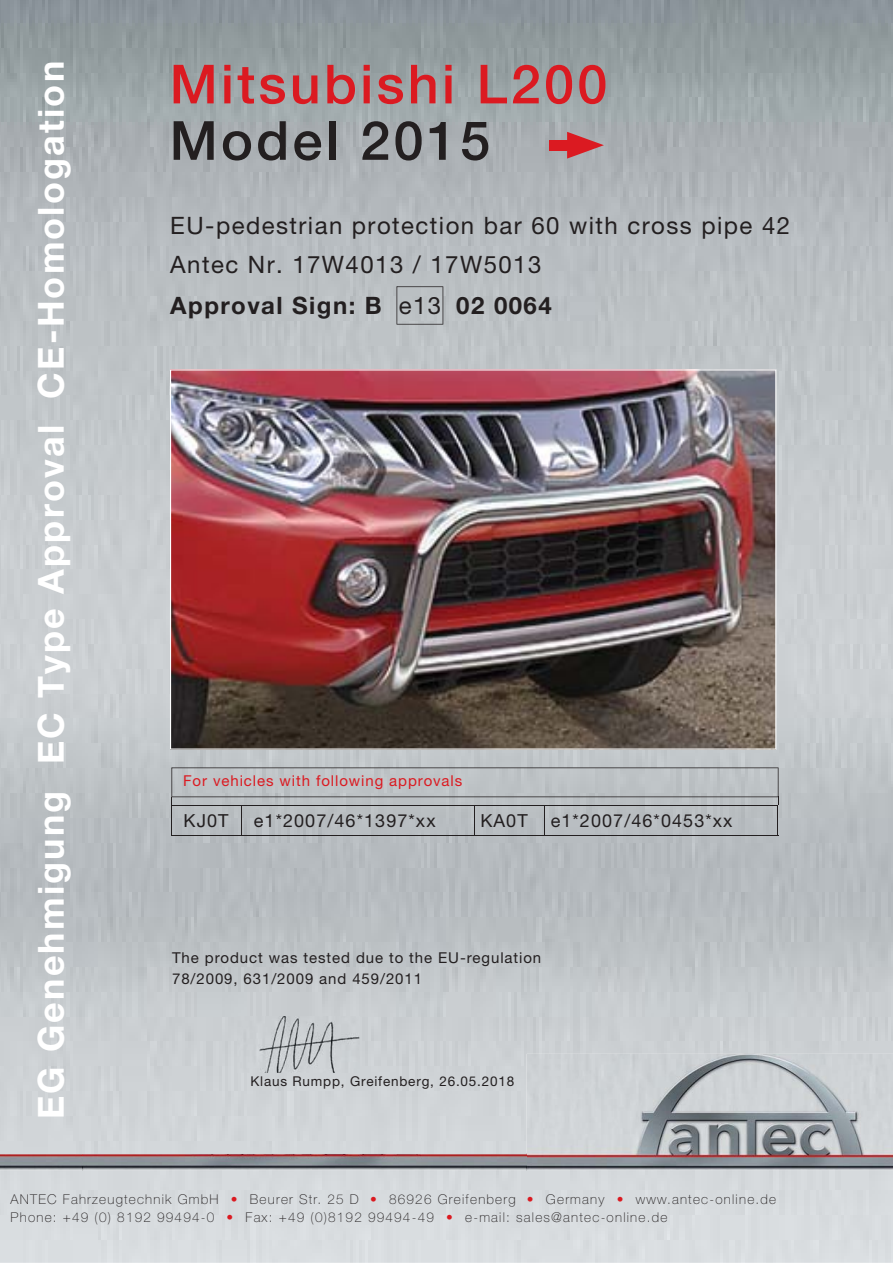
<style>
.page{position:relative;width:893px;height:1263px;background:#fff}
.page>*{position:absolute;margin:0;border:0;box-sizing:border-box;transform-origin:0 0}
.t1{font:500 54px "Helvetica Neue LT Pro";letter-spacing:.06em;color:#db1a21}
.t2{font:500 54px "Helvetica Neue LT Pro";letter-spacing:.06em;color:#231f20}
.t3{font:700 36px "Helvetica Neue LT Pro";letter-spacing:.06em;color:#fff}
.t4{font:24px/39px "Helvetica Neue LT Pro";letter-spacing:.06em;color:#231f20}
.t5{font:700 24px "Helvetica Neue LT Pro";letter-spacing:.06em;color:#231f20}
.t6{font:18px "Helvetica Neue LT Pro";letter-spacing:.06em;color:#231f20}
.t7{font:15px/21px "Helvetica Neue LT Pro";letter-spacing:.06em;color:#231f20}
.t8{font:15px "Helvetica Neue LT Pro";letter-spacing:.06em;color:#db1a21}
.t9{font:100 13.5px/18px "Helvetica Neue LT Pro";letter-spacing:.09em;color:#231f20}
.t10{font:13.5px "Helvetica Neue LT Pro";letter-spacing:.06em;color:#231f20}
.s1{color:#db1a21}
</style>
<div class="page">
<img style="left:0;top:0;width:892px;height:1263px">
<svg style="left:396px;top:286px;width:47px;height:39px;background:#b2b6b9"></svg>
<img style="left:526px;top:1054px;width:366px;height:116px">
<img style="left:0;top:1154px;width:526px;height:16px">
<svg style="left:526px;top:1154px;width:1px;height:16px"></svg>
<svg style="left:82px;top:1154px;width:1px;height:16px"></svg>
<img style="left:170px;top:369px;width:606px;height:381px">
<div style="left:549px;top:140px;width:33px;height:10px;background:#db1a21"></div>
<svg style="left:567px;top:132px;width:37px;height:27px"></svg>
<img style="left:237px;top:1016px;width:122px;height:57px">
<svg style="left:171px;top:767px;width:607px;height:68px;background:#b4b9bc"></svg>
<hr style="left:171px;top:835px;width:607px;height:1px;background:#231f20">
<h2 class="t3" style="left:30px;top:1119px;width:1060px;rotate:-90deg">EG Genehmigung EC Type Approval CE-Homologation</h2>
<h1 class="t1" style="left:170px;top:53px;width:439px">Mitsubishi L200</h1>
<h1 class="t2" style="left:170px;top:110px;width:322px">Model 2015</h1>
<h3 class="t4" style="left:170px;top:209px;width:621px">EU-pedestrian protection bar 60 with cross pipe 42<br>Antec Nr. 17W4013 / 17W5013</h3>
<h3 class="t5" style="left:170px;top:292px;width:213px">Approval Sign: B</h3>
<h3 class="t5" style="left:456px;top:292px;width:97px">02 0064</h3>
<h3 class="t4" style="left:398px;top:289px;width:44px">e13</h3>
<p class="t8" style="left:183px;top:776px;width:281px">For vehicles with following approvals</p>
<h3 class="t6" style="left:184px;top:814px;width:46px">KJ0T</h3>
<h3 class="t6" style="left:254px;top:814px;width:183px">e1*2007/46*1397*xx</h3>
<h3 class="t6" style="left:480px;top:814px;width:49px">KA0T</h3>
<h3 class="t6" style="left:550px;top:814px;width:183px">e1*2007/46*0453*xx</h3>
<p class="t7" style="left:172px;top:949px;width:370px">The product was tested due to the EU-regulation<br>78/2009, 631/2009 and 459/2011</p>
<p class="t10" style="left:250px;top:1076px;width:265px">Klaus Rumpp, Greifenberg, 26.05.2018</p>
<p class="t9" style="left:11px;top:1192px;width:767px">ANTEC Fahrzeugtechnik GmbH <span class="s1">•</span> Beurer Str. 25 D <span class="s1">•</span> 86926 Greifenberg <span class="s1">•</span> Germany <span class="s1">•</span> www.antec-online.de<br>Phone: +49 (0) 8192 99494-0 <span class="s1">•</span> Fax: +49 (0)8192 99494-49 <span class="s1">•</span> e-mail: sales@antec-online.de</p>
</div>
